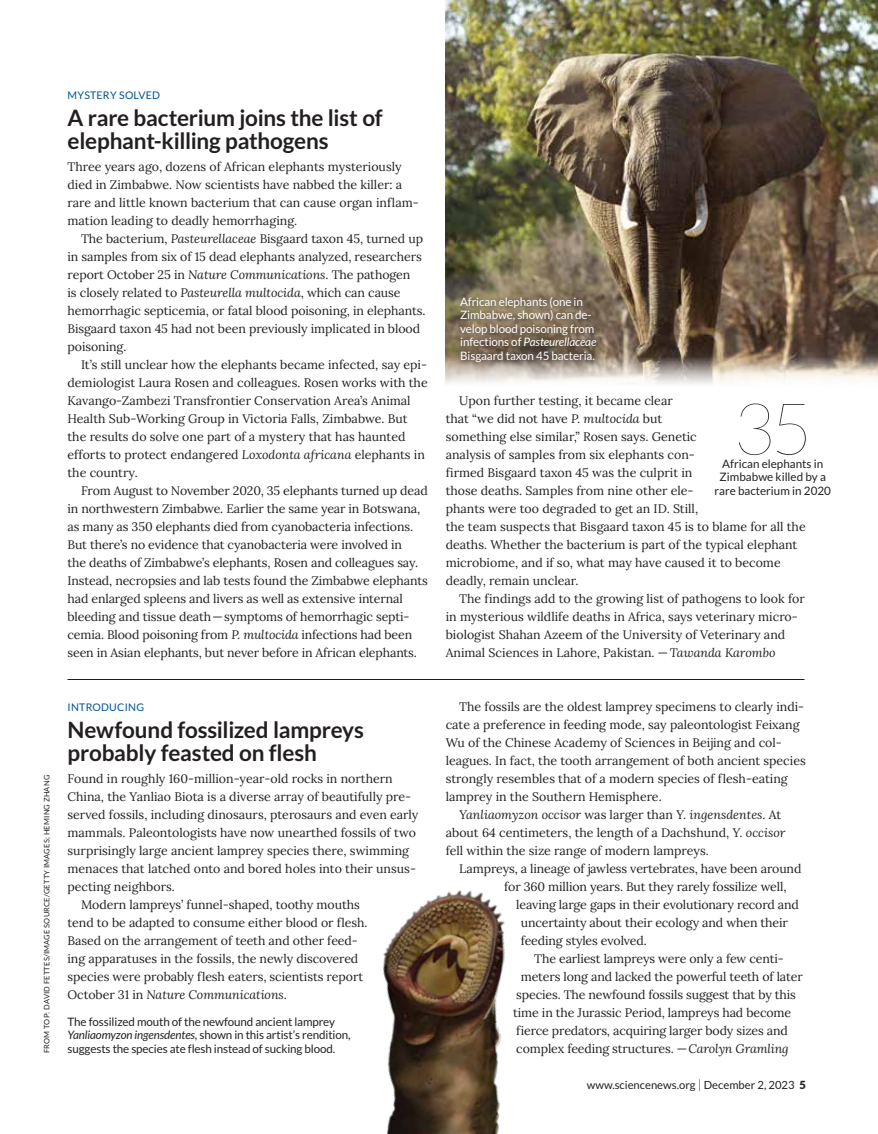
<style>
.page{position:relative;width:878px;height:1134px;background:#fff}
.page>*{position:absolute;margin:0;border:0;box-sizing:border-box;transform-origin:0 0}
.t1{font:100 72px "Lato";color:#231f20}
.t2{font:700 22.5px/22.5px "Lato";letter-spacing:-.01em;color:#231f20}
.t3{font:12.3px/18px "Lora";letter-spacing:-.005em;color:#231f20}
.t4{font:italic 12.3px "Lora";color:#231f20}
.t5{font:11.7px/13.5px "Lato";letter-spacing:-.01em;color:#231f20}
.t6{font:11.7px/13.5px "Lato";letter-spacing:-.01em;color:#fff}
.t7{font:11.25px "Lato";color:#231f20}
.t8{font:10.5px "Lato";letter-spacing:.025em;color:#005496}
.t9{font:7.5px "Lato";letter-spacing:.025em;color:#231f20}
.s1{font-style:italic}
.s2{font-style:normal}
.s3{font-weight:300;font-size:12.75px}
.s4{font-weight:900}
</style>
<div class="page">
<img style="left:446px;top:0;width:432px;height:384px">
<hr style="left:68px;top:679px;width:736px;height:1px;background:#231f20">
<img style="left:383px;top:890px;width:122px;height:244px">
<div style="left:455px;top:292px;width:148px;height:78px;background:#231f20;opacity:.75"></div>
<p class="t8" style="left:68px;top:89px;width:94px">MYSTERY SOLVED</p>
<h2 class="t2" style="left:68px;top:106px;width:317px">A rare bacterium joins the list of elephant-killing pathogens</h2>
<p class="t3" style="left:68px;top:157px;width:353px">Three years ago, dozens of African elephants mysteriously died in Zimbabwe. Now scientists have nabbed the killer: a rare and little known bacterium that can cause organ inflam&shy;mation leading to deadly hemorrhaging.</p>
<p class="t3" style="left:67px;top:229px;width:359px;text-indent:14px">The bacterium, <span class="s1">Pasteurellaceae</span> Bisgaard taxon 45, turned up in samples from six of 15 dead elephants analyzed, researchers report October 25 in <span class="s1">Nature Communications</span>. The pathogen<br>is closely related to <span class="s1">Pasteurella multocida</span>, which can cause hemorrhagic septicemia, or fatal blood poisoning, in elephants.<br>Bisgaard taxon 45 had not been previously implicated in blood poisoning.</p>
<p class="t3" style="left:67px;top:355px;width:362px;text-indent:14px">It’s still unclear how the elephants became infected, say epi&shy;demiologist Laura Rosen and colleagues. Rosen works with the Kavango-Zambezi Transfrontier Conservation Area’s Animal Health Sub-Working Group in Victoria Falls, Zimbabwe. But the results do solve one part of a mystery that has haunted efforts to protect endangered <span class="s1">Loxodonta africana</span> elephants in the country.</p>
<p class="t3" style="left:67px;top:481px;width:362px;text-indent:14px">From August to November 2020, 35 elephants turned up dead in northwestern Zimbabwe. Earlier the same year in Botswana, as many as 350 elephants died from cyanobacteria infections.<br>But there’s no evidence that cyanobacteria were involved in<br>the deaths of Zimbabwe’s elephants, Rosen and colleagues say.<br>Instead, necropsies and lab tests found the Zimbabwe elephants had enlarged spleens and livers as well as extensive internal bleeding and tissue death—symptoms of hemorrhagic septi&shy;cemia. Blood poisoning from <span class="s1">P. multocida</span> infections had been seen in Asian elephants, but never before in African elephants.</p>
<p class="t9" style="left:43px;top:1053px;width:280px;rotate:-90deg">FROM TOP: DAVID FETTES/IMAGE SOURCE/GETTY IMAGES; HEMING ZHANG</p>
<p class="t8" style="left:68px;top:701px;width:78px">INTRODUCING</p>
<h2 class="t2" style="left:68px;top:718px;width:298px">Newfound fossilized lampreys probably feasted on flesh</h2>
<p class="t3" style="left:68px;top:769px;width:327px">Found in roughly 160-million-year-old rocks in northern</p>
<p class="t3" style="left:68px;top:787px;width:345px">China, the Yanliao Biota is a diverse array of beautifully pre-</p>
<p class="t3" style="left:68px;top:805px;width:352px">served fossils, including dinosaurs, pterosaurs and even early</p>
<p class="t3" style="left:68px;top:823px;width:350px">mammals. Paleontologists have now unearthed fossils of two</p>
<p class="t3" style="left:68px;top:841px;width:343px">surprisingly large ancient lamprey species there, swimming</p>
<p class="t3" style="left:68px;top:859px;width:350px">menaces that latched onto and bored holes into their unsus-</p>
<p class="t3" style="left:68px;top:877px;width:109px">pecting neighbors.</p>
<p class="t3" style="left:81px;top:895px;width:280px">Modern lampreys’ funnel-shaped, toothy mouths</p>
<p class="t3" style="left:68px;top:913px;width:301px">tend to be adapted to consume either blood or flesh.</p>
<p class="t3" style="left:68px;top:931px;width:292px">Based on the arrangement of teeth and other feed-</p>
<p class="t3" style="left:68px;top:949px;width:292px">ing apparatuses in the fossils, the newly discovered</p>
<p class="t3" style="left:68px;top:967px;width:297px">species were probably flesh eaters, scientists report</p>
<p class="t4" style="left:68px;top:986px;width:221px"><span class="s2">October 31 in</span> Nature Communications<span class="s2">.</span></p>
<p class="t5" style="left:68px;top:1015px;width:284px">The fossilized mouth of the newfound ancient lamprey<br><span class="s1">Yanliaomyzon ingensdentes</span>, shown in this artist’s rendition, suggests the species ate flesh instead of sucking blood.</p>
<p class="t6" style="left:460px;top:295px;width:138px">African elephants (one in<br>Zimbabwe, shown) can de&shy;velop blood poisoning from infections of <span class="s1">Pasteurellaceae<br></span>Bisgaard taxon 45 bacteria.</p>
<p class="t3" style="left:445px;top:391px;width:361px;text-indent:14px">Upon further testing, it became clear<br>that “we did not have <span class="s1">P. multocida</span> but<br>something else similar,” Rosen says. Genetic<br>analysis of samples from six elephants con-<br>firmed Bisgaard taxon 45 was the culprit in<br>those deaths. Samples from nine other ele-<br>phants were too degraded to get an ID. Still,<br>the team suspects that Bisgaard taxon 45 is to blame for all the deaths. Whether the bacterium is part of the typical elephant microbiome, and if so, what may have caused it to become deadly, remain unclear.</p>
<p class="t3" style="left:445px;top:589px;width:360px;text-indent:14px">The findings add to the growing list of pathogens to look for in mysterious wildlife deaths in Africa, says veterinary micro&shy;biologist Shahan Azeem of the University of Veterinary and Animal Sciences in Lahore, Pakistan. —<span class="s1">Tawanda Karombo</span></p>
<h1 class="t1" style="left:733px;top:391px;width:80px">35</h1>
<p class="t5" style="left:714px;top:470px;width:118px;text-align:center">Zimbabwe killed by a rare bacterium in 2020</p>
<p class="t5" style="left:722px;top:457px;width:102px">African elephants in</p>
<p class="t3" style="left:459px;top:697px;width:346px">The fossils are the oldest lamprey specimens to clearly indi-</p>
<p class="t3" style="left:445px;top:715px;width:355px">cate a preference in feeding mode, say paleontologist Feixang</p>
<p class="t3" style="left:445px;top:733px;width:338px">Wu of the Chinese Academy of Sciences in Beijing and col-</p>
<p class="t3" style="left:445px;top:751px;width:361px">leagues. In fact, the tooth arrangement of both ancient species</p>
<p class="t3" style="left:445px;top:769px;width:343px">strongly resembles that of a modern species of flesh-eating</p>
<p class="t3" style="left:445px;top:787px;width:217px">lamprey in the Southern Hemisphere.</p>
<p class="t4" style="left:459px;top:806px;width:323px">Yanliaomyzon occisor <span class="s2">was larger than</span> Y. ingensdentes<span class="s2">. At</span></p>
<p class="t3" style="left:445px;top:823px;width:341px">about 64 centimeters, the length of a Dachshund, <span class="s1">Y. occisor</span></p>
<p class="t3" style="left:445px;top:841px;width:264px">fell within the size range of modern lampreys.</p>
<p class="t3" style="left:459px;top:859px;width:344px">Lampreys, a lineage of jawless vertebrates, have been around</p>
<p class="t3" style="left:504px;top:877px;width:284px">for 360 million years. But they rarely fossilize well,</p>
<p class="t3" style="left:516px;top:895px;width:284px">leaving large gaps in their evolutionary record and</p>
<p class="t3" style="left:520px;top:913px;width:268px">uncertainty about their ecology and when their</p>
<p class="t3" style="left:520px;top:931px;width:127px">feeding styles evolved.</p>
<p class="t3" style="left:534px;top:949px;width:249px">The earliest lampreys were only a few centi-</p>
<p class="t3" style="left:520px;top:967px;width:283px">meters long and lacked the powerful teeth of later</p>
<p class="t3" style="left:516px;top:985px;width:281px">species. The newfound fossils suggest that by this</p>
<p class="t3" style="left:513px;top:1003px;width:279px">time in the Jurassic Period, lampreys had become</p>
<p class="t3" style="left:516px;top:1021px;width:273px">fierce predators, acquiring larger body sizes and</p>
<p class="t3" style="left:516px;top:1039px;width:274px">complex feeding structures. —<span class="s1">Carolyn Gramling</span></p>
<p class="t7" style="left:586px;top:1079px;width:220px">www.sciencenews.org <span class="s3">|</span> December 2, 2023 <span class="s4">5</span></p>
</div>
